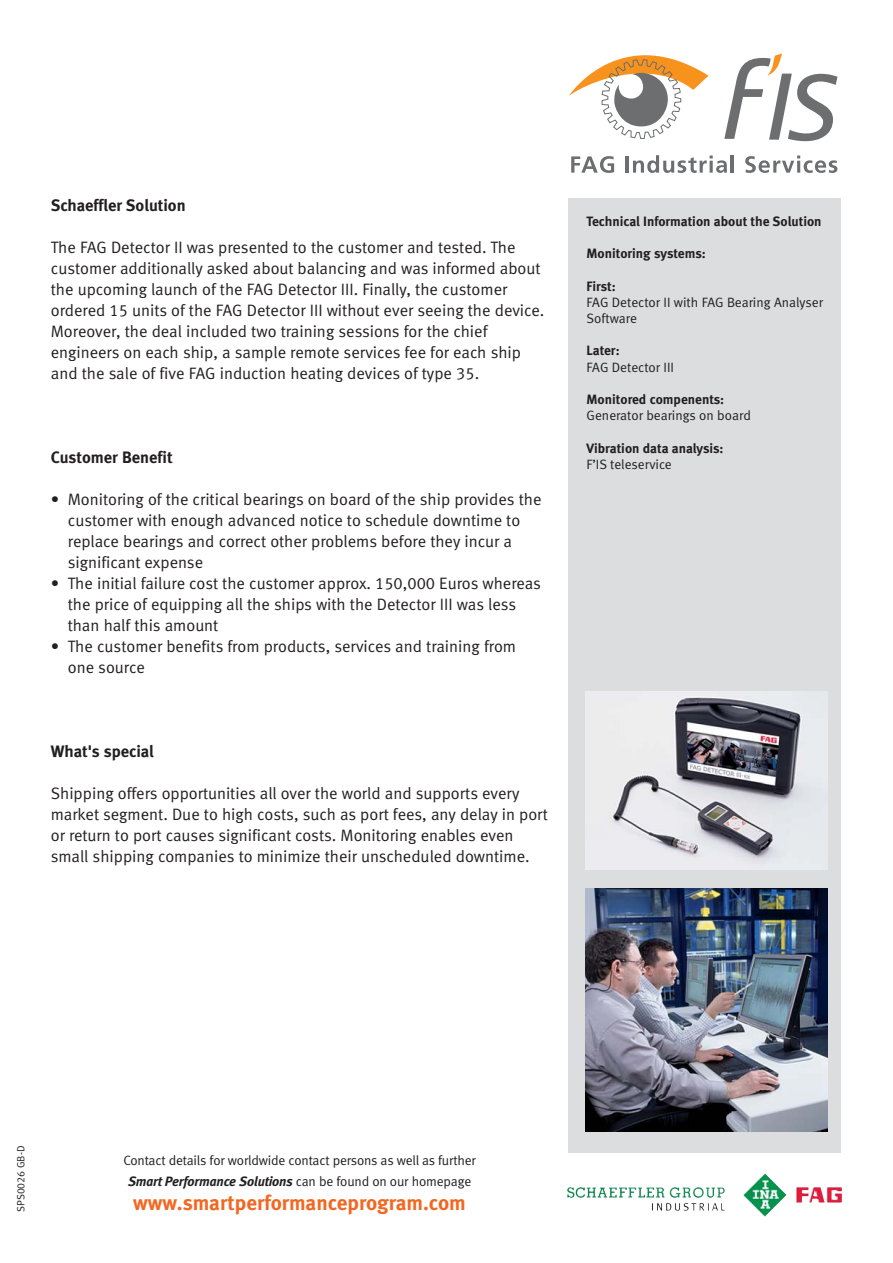
<style>
.page{position:relative;width:893px;height:1263px;background:#fff}
.page>*{position:absolute;margin:0;border:0;box-sizing:border-box;transform-origin:0 0}
.t1{font:21px "Meta Bold LF";color:#f26721}
.t2{font:16.5px/21px "Meta Normal LF";color:#231f20}
.t3{font:16.5px "Meta Bold LF";color:#231f20}
.t4{font:13.5px/16.2px "Meta Normal LF";color:#231f20}
.t5{font:13.5px "Meta Bold LF";color:#231f20}
.t6{font:italic 13.5px "Meta Bold LF";letter-spacing:-.01em;color:#231f20}
.t7{font:10.5px "Meta Normal LF";color:#231f20}
.s1{font-family:"Meta Normal LF";font-style:normal}
</style>
<div class="page">
<svg style="left:571px;top:156px;width:43px;height:17px"></svg>
<hr style="left:625px;top:156px;width:4px;height:17px;background:#6c6e70">
<svg style="left:633px;top:155px;width:94px;height:18px"></svg>
<hr style="left:731px;top:155px;width:3px;height:18px;background:#6c6e70">
<svg style="left:745px;top:156px;width:92px;height:17px"></svg>
<svg style="left:724px;top:54px;width:113px;height:87px"></svg>
<svg style="left:569px;top:55px;width:139px;height:84px"></svg>
<img style="left:567px;top:1173px;width:219px;height:44px">
<div style="left:568px;top:199px;width:273px;height:954px;background:#dcddde"></div>
<img style="left:585px;top:889px;width:242px;height:242px">
<img style="left:585px;top:691px;width:242px;height:179px">
<p class="t3" style="left:51px;top:199px;width:136px">Schaeffler Solution</p>
<p class="t2" style="left:51px;top:238px;width:495px">The FAG Detector II was presented to the customer and tested. The customer additionally asked about balancing and was informed about the upcoming launch of the FAG Detector III. Finally, the customer ordered 15 units of the FAG Detector III without ever seeing the device.<br>Moreover, the deal included two training sessions for the chief engineers on each ship, a sample remote services fee for each ship and the sale of five FAG induction heating devices of type 35.</p>
<p class="t3" style="left:51px;top:451px;width:123px">Customer Benefit</p>
<p class="t2" style="left:68px;top:490px;width:475px;text-indent:-17px">• Monitoring of the critical bearings on board of the ship provides the customer with enough advanced notice to schedule downtime to replace bearings and correct other problems before they incur a significant expense</p>
<p class="t2" style="left:68px;top:574px;width:475px;text-indent:-17px">• The initial failure cost the customer approx. 150,000 Euros whereas the price of equipping all the ships with the Detector III was less than half this amount</p>
<p class="t2" style="left:68px;top:637px;width:450px;text-indent:-17px">• The customer benefits from products, services and training from one source</p>
<p class="t3" style="left:51px;top:745px;width:105px">What's special</p>
<p class="t2" style="left:51px;top:784px;width:498px">Shipping offers opportunities all over the world and supports every market segment. Due to high costs, such as port fees, any delay in port or return to port causes significant costs. Monitoring enables even small shipping companies to minimize their unscheduled downtime.</p>
<p class="t5" style="left:587px;top:216px;width:236px">Technical Information about the Solution</p>
<p class="t5" style="left:587px;top:248px;width:121px">Monitoring systems:</p>
<p class="t5" style="left:587px;top:281px;width:31px">First:</p>
<p class="t4" style="left:587px;top:295px;width:238px">FAG Detector II with FAG Bearing Analyser<br>Software</p>
<p class="t5" style="left:587px;top:345px;width:35px">Later:</p>
<p class="t4" style="left:587px;top:360px;width:89px">FAG Detector III</p>
<p class="t5" style="left:587px;top:394px;width:139px">Monitored compenents:</p>
<p class="t4" style="left:587px;top:408px;width:166px">Generator bearings on board</p>
<p class="t5" style="left:587px;top:443px;width:138px">Vibration data analysis:</p>
<p class="t4" style="left:587px;top:457px;width:87px">F’IS teleservice</p>
<p class="t7" style="left:17px;top:1212px;width:68px;rotate:-90deg">SPS0026 GB-D</p>
<p class="t4" style="left:123px;top:1153px;width:354px">Contact details for worldwide contact persons as well as further</p>
<p class="t6" style="left:128px;top:1176px;width:345px">Smart Performance Solutions <span class="s1">can be found on our homepage</span></p>
<p class="t1" style="left:133px;top:1194px;width:334px">www.smartperformanceprogram.com</p>
</div>
